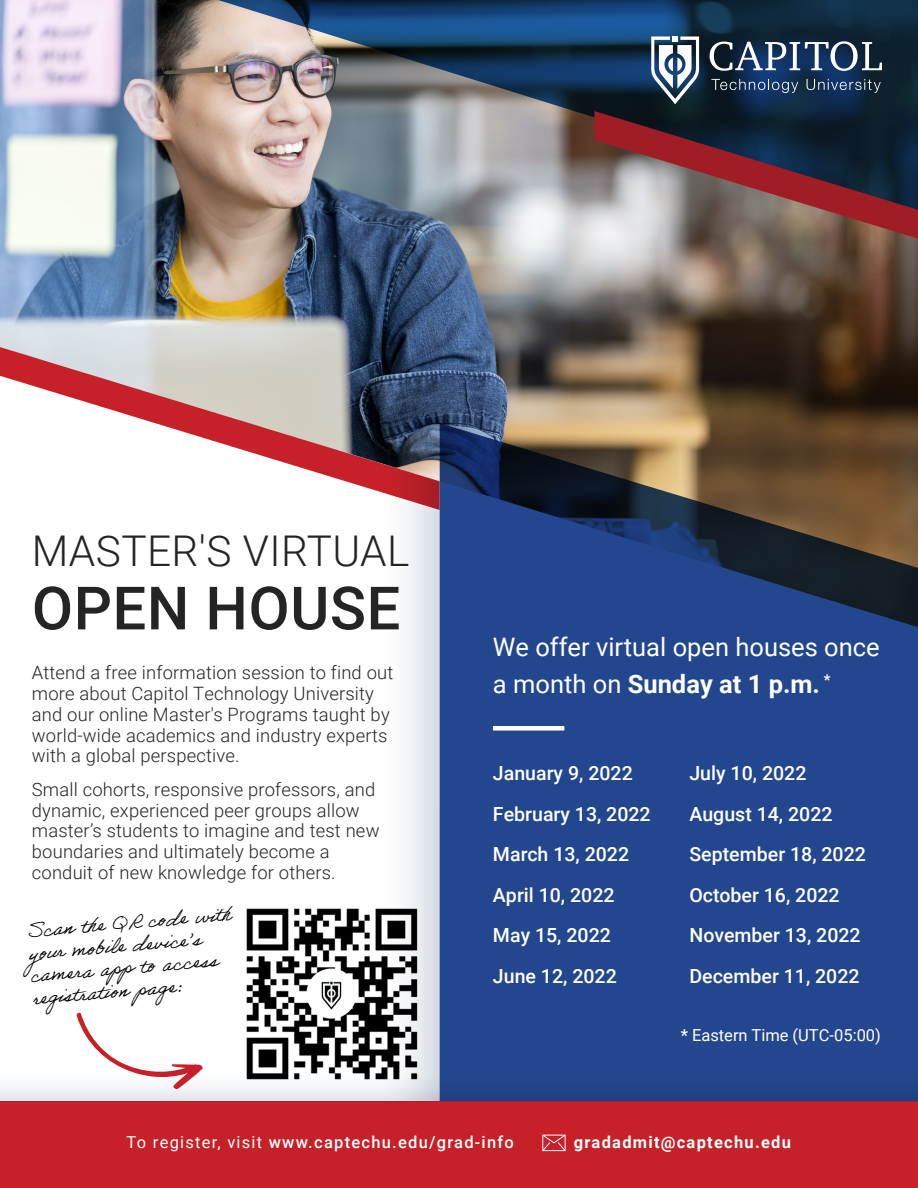
<style>
.page{position:relative;width:918px;height:1188px;background:#fff}
.page>*{position:absolute;margin:0;border:0;box-sizing:border-box;transform-origin:0 0}
.t1{font:500 59.85px "Roboto";letter-spacing:.01em;color:#242424}
.t2{font:300 42.45px "Roboto";letter-spacing:.01em;color:#242424}
.t3{font:25.5px/37.5px "Roboto";color:#fff}
.t4{font:500 19.5px/40.5px "Roboto";color:#fff}
.t5{font:19.5px/22.5px "Adobe Handwriting Ernie";color:#000}
.t6{font:300 18.45px/20.9px "Roboto";letter-spacing:.01em;color:#242424}
.t7{font:500 16.5px "Roboto";letter-spacing:.075em;color:#fff}
.t8{font:16.5px "Roboto";color:#fff}
.t9{font:700 16.5px "Roboto";letter-spacing:.075em;color:#fff}
.s1{font-weight:700}
.s2{font-weight:500}
.s3{font-weight:400}
</style>
<div class="page">
<svg style="left:405px;top:627px;width:35px;height:444px"></svg>
<img style="left:0;top:0;width:918px;height:627px">
<svg style="left:0;top:343px;width:440px;height:167px"></svg>
<img style="left:174px;top:0;width:744px;height:222px">
<svg style="left:594px;top:111px;width:324px;height:128px;background:#62494f"></svg>
<svg style="left:440px;top:423px;width:478px;height:648px;background:#2b467d"></svg>
<div style="left:0;top:1102px;width:918px;height:86px;background:#c62129"></div>
<svg style="left:0;top:1071px;width:918px;height:31px;background:#53689d"></svg>
<svg style="left:651px;top:36px;width:48px;height:68px"></svg>
<svg style="left:710px;top:41px;width:172px;height:30px"></svg>
<svg style="left:711px;top:79px;width:87px;height:14px"></svg>
<svg style="left:807px;top:79px;width:74px;height:14px"></svg>
<svg style="left:542px;top:1135px;width:24px;height:16px"></svg>
<div style="left:493px;top:726px;width:71px;height:5px;background:#fff"></div>
<svg style="left:76px;top:1012px;width:128px;height:78px"></svg>
<img style="left:223px;top:886px;width:216px;height:216px">
<h2 class="t2" style="left:32px;top:521px;width:379px">MASTER'S VIRTUAL</h2>
<h1 class="t1" style="left:32px;top:566px;width:370px">OPEN HOUSE</h1>
<p class="t6" style="left:32px;top:662px;width:363px">Attend a free information session to find out more about Capitol Technology University and our online Master's Programs taught by world-wide academics and industry experts with a global perspective.</p>
<p class="t6" style="left:32px;top:778px;width:349px">Small cohorts, responsive professors, and dynamic, experienced peer groups allow master’s students to imagine and test new boundaries and ultimately become a conduit of new knowledge for others.</p>
<p class="t5" style="left:25px;top:920px;width:207px;rotate:-5deg">Scan the QR code with your mobile device’s camera app to access registration page:</p>
<h3 class="t3" style="left:493px;top:627px;width:388px">We offer virtual open houses once a month on <span class="s1">Sunday at 1 p.m.</span> <sup>*</sup></h3>
<p class="t4" style="left:493px;top:752px;width:159px">January 9, 2022<br>February 13, 2022<br>March 13, 2022<br>April 10, 2022<br>May 15, 2022<br>June 12, 2022</p>
<p class="t4" style="left:689px;top:752px;width:178px">July 10, 2022<br>August 14, 2022<br>September 18, 2022<br>October 16, 2022<br>November 13, 2022<br>December 11, 2022</p>
<p class="t8" style="left:681px;top:1024px;width:202px"><span class="s2">*</span> Eastern Time (UTC-05:00)</p>
<p class="t7" style="left:127px;top:1131px;width:389px"><span class="s3">To register, visit</span> www.captechu.edu/grad-info</p>
<p class="t9" style="left:574px;top:1131px;width:219px">gradadmit@captechu.edu</p>
</div>
